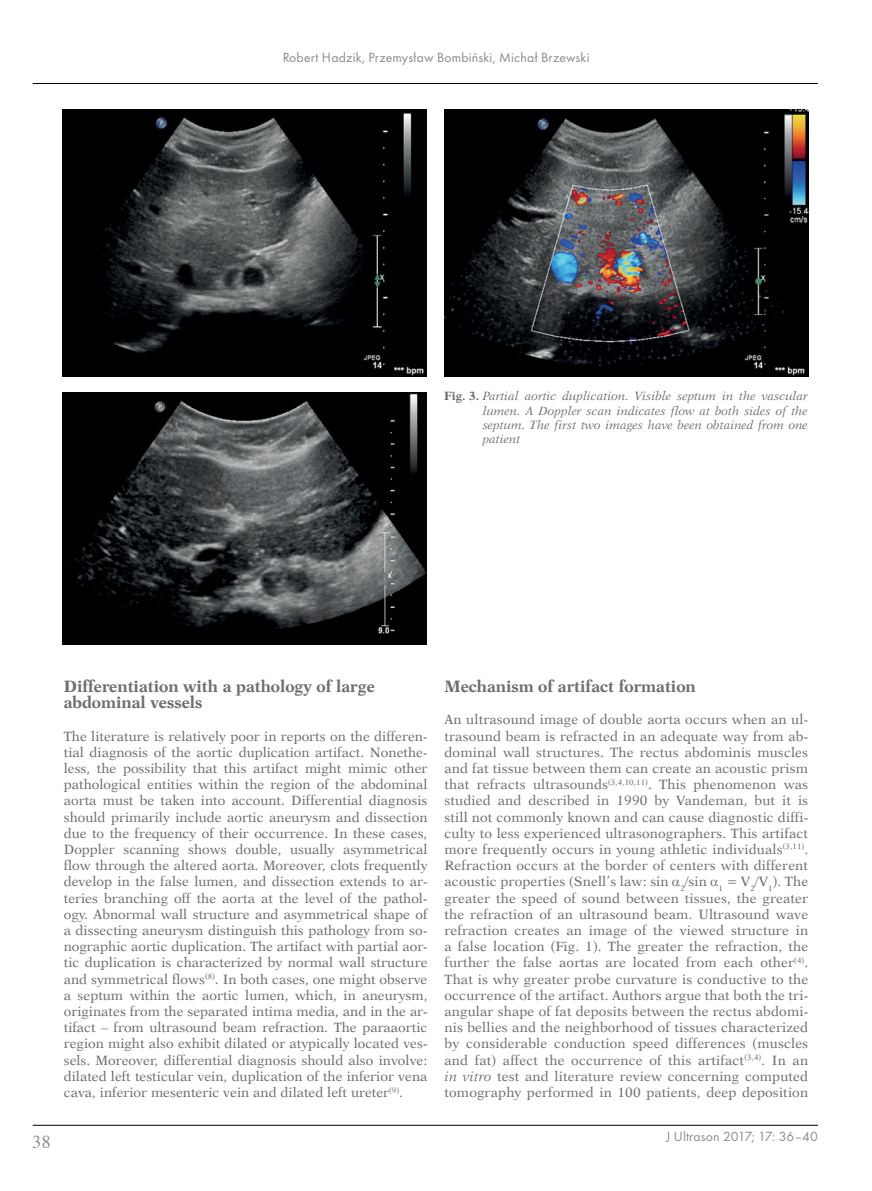
<style>
.page{position:relative;width:872px;height:1191px;background:#fff}
.page>*{position:absolute;margin:0;border:0;box-sizing:border-box;transform-origin:0 0}
.t1{font:18px "Times";color:#6d6e71}
._1st_Srodtytul_PL_An{font:16.5px/16.2px "Dutch 823 EU Bold";color:#6d6e71}
.t2{font:13.8px "Futura TCE";letter-spacing:.01em;color:#6d6e71}
.Normalny{font:13.5px/16.2px "Dutch 823 EU Normal";letter-spacing:.005em;color:#6d6e71;text-align:justify}
.Normalny-2{font:12px/14.4px "Dutch 823 EU Italic";color:#6d6e71;text-align:justify}
.s1{font-family:"Dutch 823 EU Bold"}
.s2{font-family:"Dutch 823 EU Italic"}
</style>
<div class="page">
<hr style="left:33px;top:1125px;width:785px;height:1px;background:#000">
<hr style="left:33px;top:83px;width:785px;height:1px;background:#000">
<img style="left:63px;top:109px;width:364px;height:268px">
<img style="left:444px;top:109px;width:364px;height:267px">
<img style="left:63px;top:392px;width:364px;height:252px">
<p class="t2" style="left:282px;top:49px;width:309px">Robert Hadzik, Przemysław Bombiński, Michał Brzewski</p>
<p class="Normalny-2" style="left:482px;top:389px;width:327px;text-indent:-38px"><span class="s1">Fig. 3.</span> Partial aortic duplication. Visible septum in the vascular lumen. A Doppler scan indicates flow at both sides of the septum. The first two images have been obtained from one patient</p>
<p class="_1st_Srodtytul_PL_An" style="left:64px;top:678px;width:312px">Differentiation with a pathology of large abdominal vessels</p>
<p class="Normalny" style="left:64px;top:728px;width:365px">The literature is relatively poor in reports on the differen&shy;tial diagnosis of the aortic duplication artifact. Nonethe&shy;less, the possibility that this artifact might mimic other pathological entities within the region of the abdominal aorta must be taken into account. Differential diagnosis should primarily include aortic aneurysm and dissection due to the frequency of their occurrence. In these cases, Doppler scanning shows double, usually asymmetrical flow through the altered aorta. Moreover, clots frequently develop in the false lumen, and dissection extends to ar&shy;teries branching off the aorta at the level of the pathol&shy;ogy. Abnormal wall structure and asymmetrical shape of a dissecting aneurysm distinguish this pathology from so&shy;nographic aortic duplication. The artifact with partial aor&shy;tic duplication is characterized by normal wall structure and symmetrical flows<sup>(8)</sup>. In both cases, one might observe a septum within the aortic lumen, which, in aneurysm, originates from the separated intima media, and in the ar&shy;tifact – from ultrasound beam refraction. The paraaortic region might also exhibit dilated or atypically located ves&shy;sels. Moreover, differential diagnosis should also involve: dilated left testicular vein, duplication of the inferior vena cava, inferior mesenteric vein and dilated left ureter<sup>(9)</sup>.</p>
<p class="_1st_Srodtytul_PL_An" style="left:444px;top:678px;width:253px">Mechanism of artifact formation</p>
<p class="Normalny" style="left:444px;top:711px;width:365px">An ultrasound image of double aorta occurs when an ul&shy;trasound beam is refracted in an adequate way from ab&shy;dominal wall structures. The rectus abdominis muscles and fat tissue between them can create an acoustic prism that refracts ultrasounds<sup>(3,4,10,11)</sup>. This phenomenon was studied and described in 1990 by Vandeman, but it is still not commonly known and can cause diagnostic diffi&shy;culty to less experienced ultrasonographers. This artifact more frequently occurs in young athletic individuals<sup>(3,11)</sup>.<br>Refraction occurs at the border of centers with different acoustic properties (Snell’s law: sin <sub>2</sub>/sin <sub>1</sub> = V<sub>2</sub>/V<sub>1</sub>). The greater the speed of sound between tissues, the greater the refraction of an ultrasound beam. Ultrasound wave refraction creates an image of the viewed structure in a false location (Fig. 1). The greater the refraction, the further the false aortas are located from each other<sup>(4)</sup>.<br>That is why greater probe curvature is conductive to the occurrence of the artifact. Authors argue that both the tri&shy;angular shape of fat deposits between the rectus abdomi&shy;nis bellies and the neighborhood of tissues characterized by considerable conduction speed differences (muscles and fat) affect the occurrence of this artifact<sup>(3,4)</sup>. In an <span class="s2">in vitro</span> test and literature review concerning computed tomography performed in 100 patients, deep deposition</p>
<h1 class="t1" style="left:33px;top:1125px;width:19px">38</h1>
<p class="t2" style="left:666px;top:1128px;width:153px">J Ultrason 2017; 17: 36–40</p>
</div>
